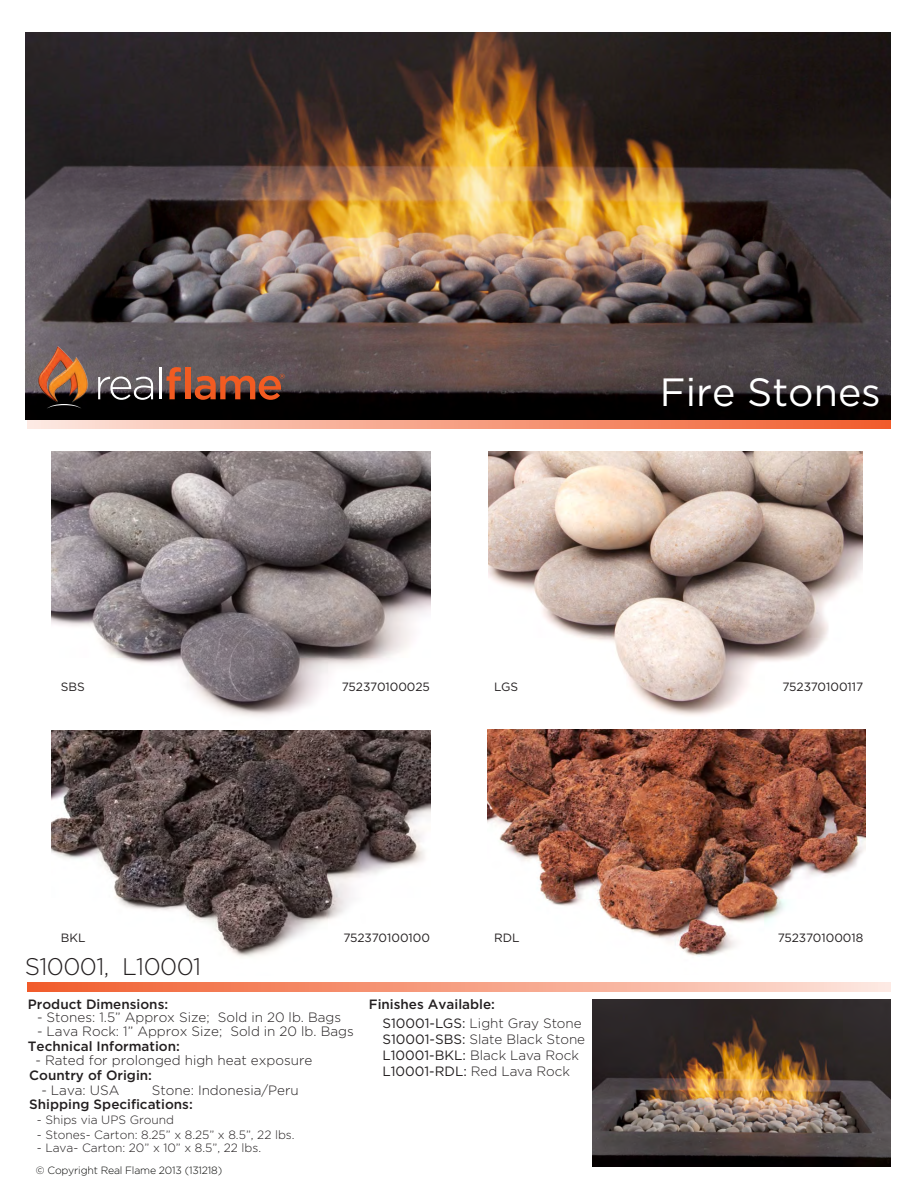
<style>
.page{position:relative;width:918px;height:1188px;background:#fff}
.page>*{position:absolute;margin:0;border:0;box-sizing:border-box;transform-origin:0 0}
.t1{font:39.3px "Gotham";color:#fff}
.t2{font:300 24px "Gotham";letter-spacing:-.025em;color:#231f20}
.t3{font:300 13.5px "Gotham";color:#221e1f}
.t4{font:500 13.5px/18.5px "Gotham";color:#231f20}
.t5{font:300 13.5px/16.2px "Gotham";color:#231f20}
.t6{font:300 12px "Gotham";color:#221e1f}
.t7{font:12px "Gotham";color:#231f20}
.t8{font:300 10.5px "Gotham";letter-spacing:-.02em;color:#050604}
.s1{font-weight:400}
.s2{font-weight:300}
</style>
<div class="page">
<img style="left:51px;top:730px;width:379px;height:227px">
<img style="left:488px;top:730px;width:378px;height:226px">
<img style="left:51px;top:452px;width:379px;height:264px">
<img style="left:488px;top:451px;width:375px;height:265px">
<svg style="left:27px;top:982px;width:864px;height:10px;background:#f69f83"></svg>
<svg style="left:27px;top:419px;width:864px;height:10px;background:#dd8f76"></svg>
<img style="left:25px;top:32px;width:866px;height:387px">
<svg style="left:98px;top:377px;width:55px;height:23px"></svg>
<hr style="left:159px;top:367px;width:2px;height:32px;background:#fff">
<svg style="left:167px;top:367px;width:14px;height:32px"></svg>
<div style="left:185px;top:367px;width:5px;height:32px;background:#f25b21"></div>
<svg style="left:195px;top:374px;width:90px;height:26px;background:#90482f"></svg>
<img style="left:30px;top:340px;width:68px;height:71px">
<svg style="left:47px;top:404px;width:34px;height:5px"></svg>
<img style="left:593px;top:999px;width:297px;height:168px">
<h1 class="t1" style="left:660px;top:367px;width:222px">Fire Stones</h1>
<p class="t7" style="left:61px;top:679px;width:26px">SBS</p>
<p class="t7" style="left:494px;top:679px;width:26px">LGS</p>
<p class="t7" style="left:342px;top:679px;width:90px">752370100025</p>
<p class="t7" style="left:782px;top:679px;width:82px">752370100117</p>
<p class="t7" style="left:343px;top:930px;width:88px">752370100100</p>
<p class="t7" style="left:778px;top:930px;width:87px">752370100018</p>
<p class="t7" style="left:61px;top:930px;width:26px">BKL</p>
<p class="t7" style="left:494px;top:930px;width:27px">RDL</p>
<h2 class="t2" style="left:25px;top:951px;width:178px">S10001, L10001</h2>
<p class="t4" style="left:28px;top:995px;width:142px">Product Dimensions:</p>
<p class="t3" style="left:37px;top:1009px;width:306px">- Stones: 1.5” Approx Size; Sold in 20 lb. Bags</p>
<p class="t3" style="left:37px;top:1023px;width:318px">- Lava Rock: 1” Approx Size; Sold in 20 lb. Bags</p>
<p class="t4" style="left:28px;top:1036px;width:154px">Technical Information:</p>
<p class="t3" style="left:35px;top:1052px;width:278px">- Rated for prolonged high heat exposure</p>
<p class="t4" style="left:29px;top:1066px;width:124px">Country of Origin:</p>
<p class="t3" style="left:41px;top:1082px;width:80px">- Lava: USA</p>
<p class="t3" style="left:152px;top:1082px;width:148px">Stone: Indonesia/Peru</p>
<p class="t4" style="left:29px;top:1095px;width:165px">Shipping Specifications:</p>
<p class="t6" style="left:37px;top:1113px;width:139px">- Ships via UPS Ground</p>
<p class="t6" style="left:37px;top:1127px;width:259px">- Stones- Carton: 8.25” x 8.25” x 8.5”, 22 lbs.</p>
<p class="t6" style="left:37px;top:1140px;width:226px">- Lava- Carton: 20” x 10” x 8.5”, 22 lbs.</p>
<p class="t8" style="left:36px;top:1164px;width:188px">© Copyright Real Flame 2013 (131218)</p>
<p class="t4" style="left:382px;top:995px;width:201px;text-indent:-14px">Finishes Available:<br><span class="s1">S10001-LGS:</span> <span class="s2">Light Gray Stone</span></p>
<p class="t5" style="left:382px;top:1031px;width:204px"><span class="s1">S10001-SBS:</span> Slate Black Stone<br><span class="s1">L10001-BKL:</span> Black Lava Rock<br><span class="s1">L10001-RDL:</span> Red Lava Rock</p>
</div>
